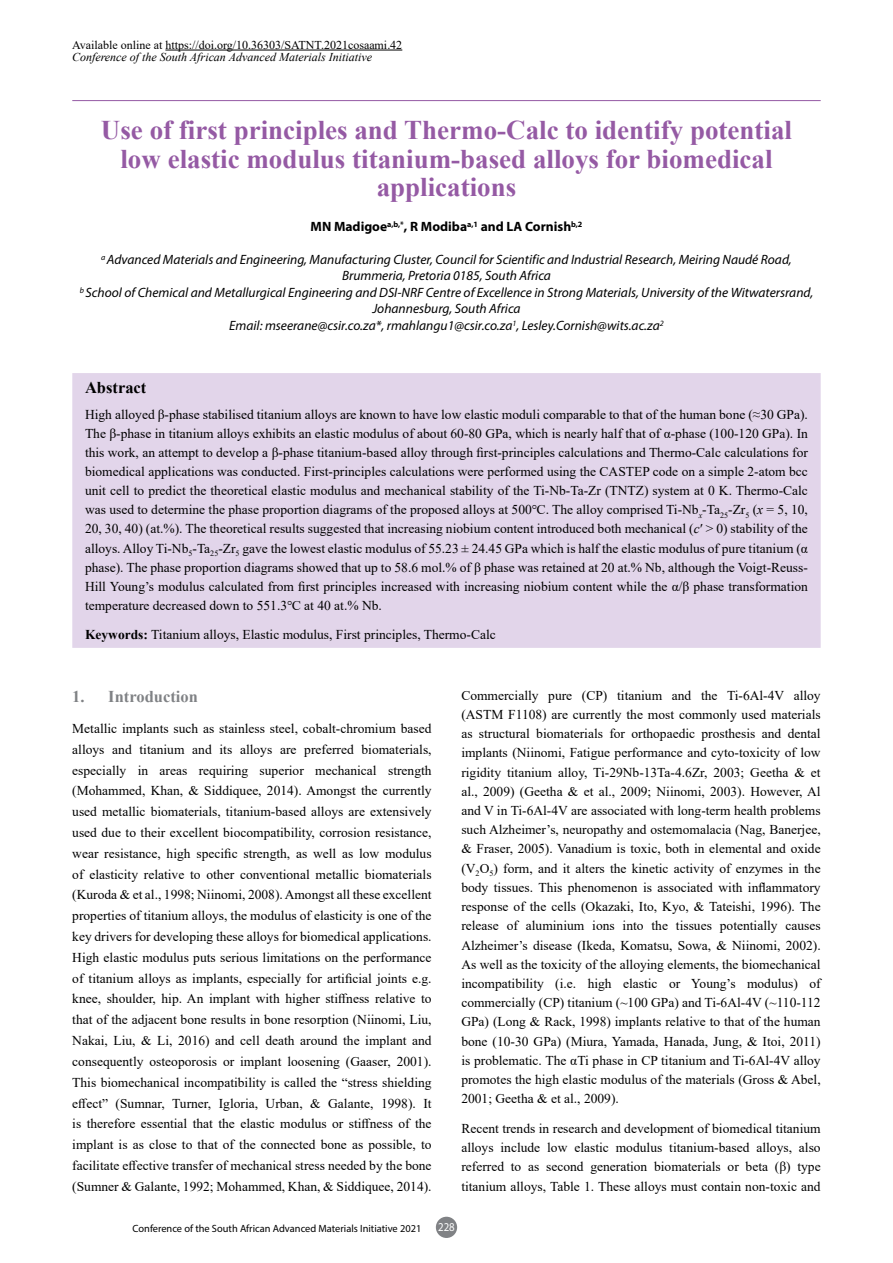
<style>
.page{position:relative;width:893px;height:1263px;background:#fff}
.page>*{position:absolute;margin:0;border:0;box-sizing:border-box;transform-origin:0 0}
.t1{font:700 27px/28.5px "Times New Roman";color:#955aa4;text-align:center}
.t2{font:700 16.5px "Times New Roman";color:#808285}
.t3{font:700 16.5px "Times New Roman";color:#000}
.t4{font:13.5px/19.2px "Times New Roman";color:#000;text-align:justify}
.t5{font:italic 13.5px/16.5px "Myriad Pro";color:#000;text-align:center}
.t6{font:700 13.5px "Myriad Pro";color:#000}
.t7{font:12px "Times New Roman";color:#000}
.t8{font:italic 12px "Times New Roman";color:#000}
.t9{font:12px "Myriad Pro";color:#fff;scale:.9 1}
.t10{font:10.5px "Myriad Pro";color:#000}
.s1{font-style:italic}
.s2{font-weight:700}
</style>
<div class="page">
<div style="left:436px;top:1217px;width:21px;height:21px;background:#808285;border-radius:50%"></div>
<hr style="left:165px;top:50px;width:237px;height:1px;background:#000">
<div style="left:72px;top:373px;width:749px;height:275px;background:#e2d5ea"></div>
<hr style="left:72px;top:100px;width:749px;height:1px;background:#955aa4">
<p class="t7" style="left:72px;top:36px;width:332px">Available online at https://doi.org/10.36303/SATNT.2021cosaami.42</p>
<p class="t8" style="left:72px;top:48px;width:302px">Conference of the South African Advanced Materials Initiative</p>
<h1 class="t1" style="left:101px;top:115px;width:692px">Use of first principles and Thermo-Calc to identify potential low elastic modulus titanium-based alloys for biomedical applications</h1>
<p class="t6" style="left:311px;top:217px;width:273px">MN Madigoe<sup>a,b,*</sup>, R Modiba<sup>a,1</sup> and LA Cornish<sup>b,2</sup></p>
<p class="t5" style="left:80px;top:251px;width:735px"><sup>a</sup> Advanced Materials and Engineering, Manufacturing Cluster, Council for Scientific and Industrial Research, Meiring Naudé Road, Brummeria, Pretoria 0185, South Africa<br><sup>b</sup> School of Chemical and Metallurgical Engineering and DSI-NRF Centre of Excellence in Strong Materials, University of the Witwatersrand, Johannesburg, South Africa<br>Email: mseerane@csir.co.za*, rmahlangu1@csir.co.za<sup>1</sup>, Lesley.Cornish@wits.ac.za<sup>2</sup></p>
<p class="t3" style="left:85px;top:375px;width:63px">Abstract</p>
<p class="t4" style="left:85px;top:405px;width:724px">High alloyed β-phase stabilised titanium alloys are known to have low elastic moduli comparable to that of the human bone (≈30 GPa).<br>The β-phase in titanium alloys exhibits an elastic modulus of about 60-80 GPa, which is nearly half that of α-phase (100-120 GPa). In this work, an attempt to develop a β-phase titanium-based alloy through first-principles calculations and Thermo-Calc calculations for biomedical applications was conducted. First-principles calculations were performed using the CASTEP code on a simple 2-atom bcc unit cell to predict the theoretical elastic modulus and mechanical stability of the Ti-Nb-Ta-Zr (TNTZ) system at 0 K. Thermo-Calc was used to determine the phase proportion diagrams of the proposed alloys at 500℃. The alloy comprised Ti-Nb<sub>x</sub>-Ta<sub>25</sub>-Zr<sub>5</sub> (<span class="s1">x</span> = 5, 10, 20, 30, 40) (at.%). The theoretical results suggested that increasing niobium content introduced both mechanical (<span class="s1">c</span>ʹ &gt; 0) stability of the alloys. Alloy Ti-Nb<sub>5</sub>-Ta<sub>25</sub>-Zr<sub>5</sub> gave the lowest elastic modulus of 55.23 ± 24.45 GPa which is half the elastic modulus of pure titanium (α phase). The phase proportion diagrams showed that up to 58.6 mol.% of β phase was retained at 20 at.% Nb, although the Voigt-Reuss-Hill Young’s modulus calculated from first principles increased with increasing niobium content while the α/β phase transformation temperature decreased down to 551.3℃ at 40 at.% Nb.</p>
<p class="t4" style="left:85px;top:625px;width:412px"><span class="s2">Keywords:</span> Titanium alloys, Elastic modulus, First principles, Thermo-Calc</p>
<p class="t2" style="left:72px;top:684px;width:127px">1. Introduction</p>
<p class="t4" style="left:72px;top:718px;width:361px;line-height:20.9px">Metallic implants such as stainless steel, cobalt-chromium based alloys and titanium and its alloys are preferred biomaterials, especially in areas requiring superior mechanical strength (Mohammed, Khan, &amp; Siddiquee, 2014). Amongst the currently used metallic biomaterials, titanium-based alloys are extensively used due to their excellent biocompatibility, corrosion resistance, wear resistance, high specific strength, as well as low modulus of elasticity relative to other conventional metallic biomaterials (Kuroda &amp; et al., 1998; Niinomi, 2008). Amongst all these excellent properties of titanium alloys, the modulus of elasticity is one of the key drivers for developing these alloys for biomedical applications.<br>High elastic modulus puts serious limitations on the performance of titanium alloys as implants, especially for artificial joints e.g. knee, shoulder, hip. An implant with higher stiffness relative to that of the adjacent bone results in bone resorption (Niinomi, Liu, Nakai, Liu, &amp; Li, 2016) and cell death around the implant and consequently osteoporosis or implant loosening (Gaaser, 2001).<br>This biomechanical incompatibility is called the “stress shielding effect” (Sumnar, Turner, Igloria, Urban, &amp; Galante, 1998). It is therefore essential that the elastic modulus or stiffness of the implant is as close to that of the connected bone as possible, to facilitate effective transfer of mechanical stress needed by the bone (Sumner &amp; Galante, 1992; Mohammed, Khan, &amp; Siddiquee, 2014).</p>
<p class="t4" style="left:461px;top:685px;width:361px">Commercially pure (CP) titanium and the Ti-6Al-4V alloy (ASTM F1108) are currently the most commonly used materials as structural biomaterials for orthopaedic prosthesis and dental implants (Niinomi, Fatigue performance and cyto-toxicity of low rigidity titanium alloy, Ti-29Nb-13Ta-4.6Zr, 2003; Geetha &amp; et al., 2009) (Geetha &amp; et al., 2009; Niinomi, 2003). However, Al and V in Ti-6Al-4V are associated with long-term health problems such Alzheimer’s, neuropathy and ostemomalacia (Nag, Banerjee, &amp; Fraser, 2005). Vanadium is toxic, both in elemental and oxide (V<sub>2</sub>O<sub>5</sub>) form, and it alters the kinetic activity of enzymes in the body tissues. This phenomenon is associated with inflammatory response of the cells (Okazaki, Ito, Kyo, &amp; Tateishi, 1996). The release of aluminium ions into the tissues potentially causes Alzheimer’s disease (Ikeda, Komatsu, Sowa, &amp; Niinomi, 2002).<br>As well as the toxicity of the alloying elements, the biomechanical incompatibility (i.e. high elastic or Young’s modulus) of commercially (CP) titanium (~100 GPa) and Ti-6Al-4V (~110-112<br>GPa) (Long &amp; Rack, 1998) implants relative to that of the human bone (10-30 GPa) (Miura, Yamada, Hanada, Jung, &amp; Itoi, 2011) is problematic. The αTi phase in CP titanium and Ti-6Al-4V alloy promotes the high elastic modulus of the materials (Gross &amp; Abel, 2001; Geetha &amp; et al., 2009).</p>
<p class="t4" style="left:461px;top:1118px;width:361px">Recent trends in research and development of biomedical titanium alloys include low elastic modulus titanium-based alloys, also referred to as second generation biomaterials or beta (β) type titanium alloys, Table 1. These alloys must contain non-toxic and</p>
<p class="t10" style="left:133px;top:1221px;width:290px">Conference of the South African Advanced Materials Initiative 2021</p>
<p class="t9" style="left:438px;top:1220px;width:20px">228</p>
</div>
